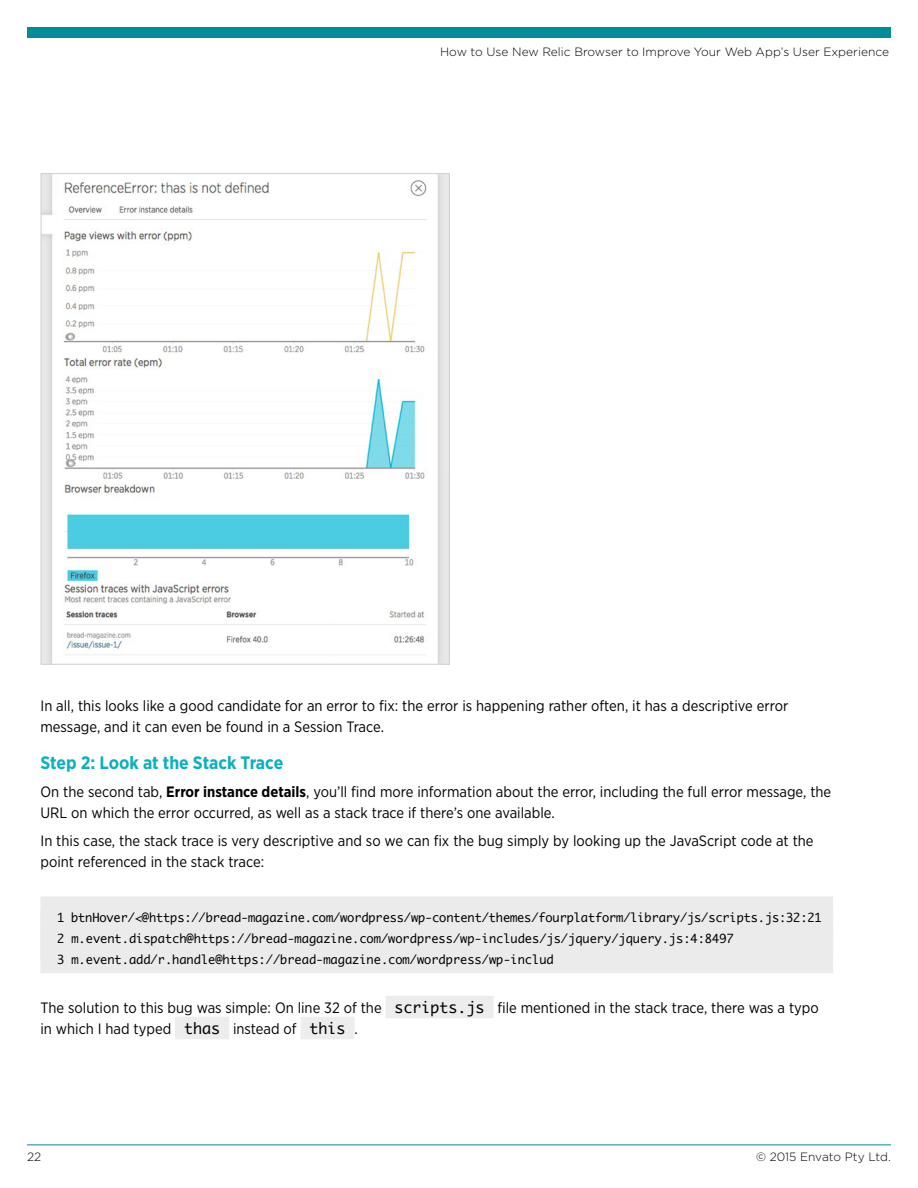
<style>
.page{position:relative;width:918px;height:1188px;background:#fff}
.page>*{position:absolute;margin:0;border:0;box-sizing:border-box;transform-origin:0 0}
.Subhead1{font:700 18px "Gotham Narrow";color:#0ab0bf}
.Body_Copy{font:15px/21px "Gotham Narrow";color:#000}
.Code_Copy{font:12px "Monaco";color:#000}
.t1{font:300 12px "Gotham";color:#000}
.s1{font-weight:700}
.s2{font-family:"Monaco"}
</style>
<div class="page">
<div style="left:27px;top:27px;width:864px;height:11px;background:#008c99"></div>
<hr style="left:27px;top:1145px;width:864px;height:1px;background:#008c99">
<div style="left:40px;top:897px;width:793px;height:22px;background:#ebebec"></div>
<div style="left:40px;top:918px;width:793px;height:22px;background:#ebebec"></div>
<div style="left:40px;top:939px;width:793px;height:22px;background:#ebebec"></div>
<div style="left:40px;top:951px;width:793px;height:22px;background:#ebebec"></div>
<div style="left:386px;top:996px;width:108px;height:22px;background:#ededee"></div>
<div style="left:175px;top:1017px;width:54px;height:22px;background:#ededee"></div>
<div style="left:301px;top:1017px;width:54px;height:22px;background:#ededee"></div>
<img style="left:43px;top:175px;width:405px;height:488px">
<p class="t1" style="left:440px;top:44px;width:450px">How to Use New Relic Browser to Improve Your Web App’s User Experience</p>
<p class="Body_Copy" style="left:40px;top:695px;width:749px">In all, this looks like a good candidate for an error to fix: the error is happening rather often, it has a descriptive error message, and it can even be found in a Session Trace.</p>
<p class="Subhead1" style="left:40px;top:751px;width:244px">Step 2: Look at the Stack Trace</p>
<p class="Body_Copy" style="left:40px;top:781px;width:792px">On the second tab, <span class="s1">Error instance details</span>, you’ll find more information about the error, including the full error message, the<br>URL on which the error occurred, as well as a stack trace if there’s one available.</p>
<p class="Body_Copy" style="left:40px;top:830px;width:775px">In this case, the stack trace is very descriptive and so we can fix the bug simply by looking up the JavaScript code at the point referenced in the stack trace:</p>
<p class="Code_Copy" style="left:57px;top:908px;width:766px">1 btnHover/&lt;@https://bread-magazine.com/wordpress/wp-content/themes/fourplatform/library/js/scripts.js:32:21</p>
<p class="Code_Copy" style="left:57px;top:929px;width:678px">2 m.event.dispatch@https://bread-magazine.com/wordpress/wp-includes/js/jquery/jquery.js:4:8497</p>
<p class="Code_Copy" style="left:57px;top:950px;width:498px">3 m.event.add/r.handle@https://bread-magazine.com/wordpress/wp-includ</p>
<p class="Body_Copy" style="left:40px;top:997px;width:780px">The solution to this bug was simple: On line 32 of the <span class="s2">scripts.js</span> file mentioned in the stack trace, there was a typo in which I had typed <span class="s2">thas</span> instead of <span class="s2">this</span> .</p>
<p class="t1" style="left:27px;top:1149px;width:16px">22</p>
<p class="t1" style="left:756px;top:1149px;width:136px">© 2015 Envato Pty Ltd.</p>
</div>
